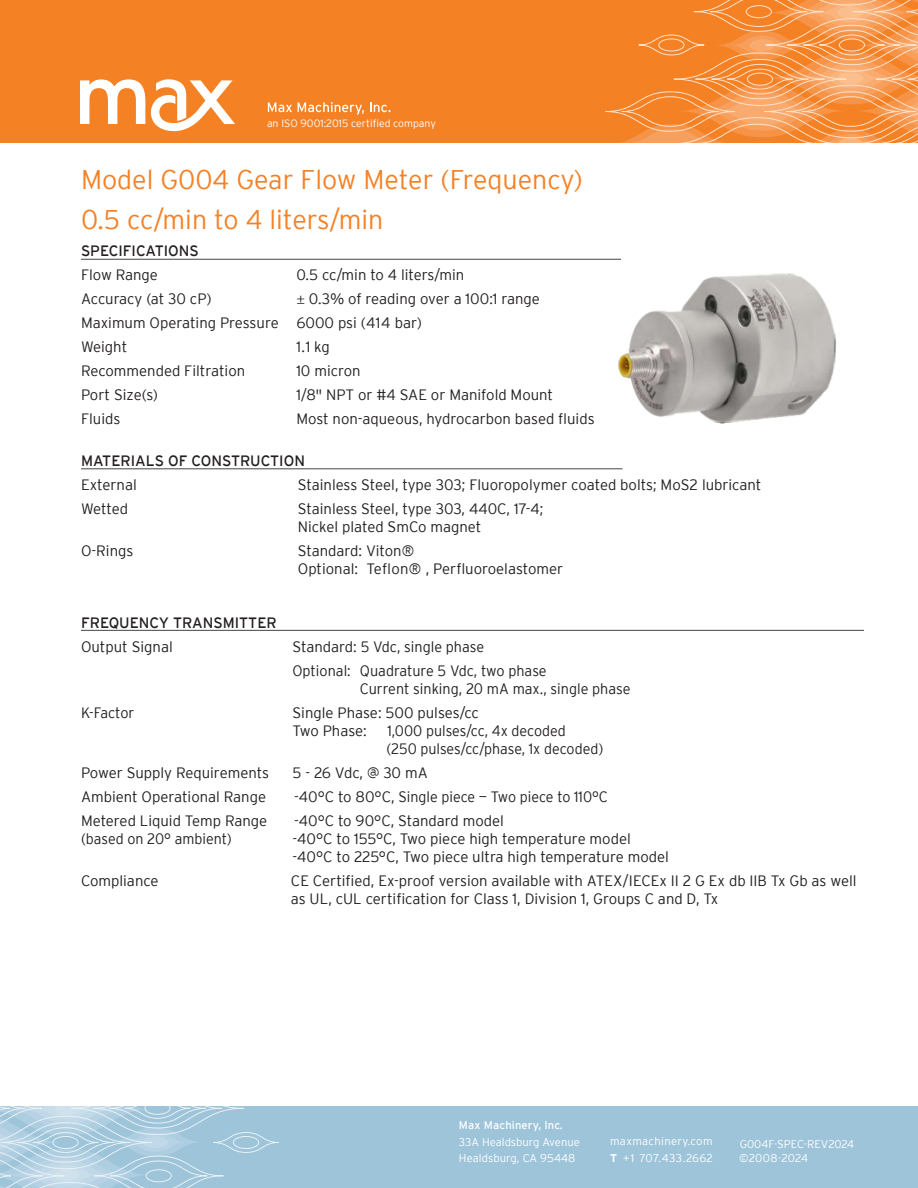
<style>
.page{position:relative;width:918px;height:1188px;background:#fff}
.page>*{position:absolute;margin:0;border:0;box-sizing:border-box;transform-origin:0 0}
.t1{font:300 27px/39.8px "Interstate";color:#f58125}
.t2{font:300 15px/18px "Interstate";color:#231f20}
.t3{font:300 15px/18px "Interstate";color:#231f20;scale:.95 1}
.t4{font:15px "Interstate";color:#231f20}
.t5{font:300 15px "Interstate";color:#231f20;scale:.96 1}
.t6{font:300 11.25px/16.5px "Interstate";color:#fff}
.t7{font:300 11.25px/16.5px "Interstate";letter-spacing:.03em;color:#fff}
.t8{font:11.25px "Interstate";letter-spacing:.01em;color:#fff}
.t9{font:300 10.5px "Interstate";color:#fff}
.s1{font-family:"Minion Pro";font-weight:400}
.s2{font-weight:700}
</style>
<div class="page">
<hr style="left:81px;top:259px;width:540px;height:1px;background:#57585a">
<hr style="left:81px;top:468px;width:542px;height:1px;background:#57585a">
<hr style="left:81px;top:630px;width:783px;height:1px;background:#57585a">
<img style="left:615px;top:258px;width:221px;height:166px">
<div style="left:0;top:1107px;width:918px;height:81px;background:#9ec4da"></div>
<div style="left:213px;top:1132px;width:66px;height:21px;border:1px solid #e8f1f6;border-radius:50%"></div>
<div style="left:233px;top:1136px;width:26px;height:13px;border:1px solid #e8f1f6;border-radius:50%"></div>
<svg style="left:0;top:1107px;width:244px;height:81px"></svg>
<div style="left:0;top:0;width:918px;height:143px;background:#f58125"></div>
<svg style="left:607px;top:0;width:311px;height:143px"></svg>
<svg style="left:268px;top:102px;width:24px;height:10px"></svg>
<svg style="left:298px;top:102px;width:66px;height:13px"></svg>
<svg style="left:370px;top:102px;width:21px;height:10px"></svg>
<svg style="left:80px;top:79px;width:155px;height:52px"></svg>
<p class="t9" style="left:267px;top:119px;width:170px">an ISO 9001:2015 certified company</p>
<h1 class="t1" style="left:81px;top:161px;width:503px">Model G004 Gear Flow Meter (Frequency)<br>0.5 cc/min to 4 liters/min</h1>
<p class="t4" style="left:81px;top:246px;width:119px">SPECIFICATIONS</p>
<p class="t2" style="left:81px;top:267px;width:79px">Flow Range</p>
<p class="t2" style="left:296px;top:267px;width:170px">0.5 cc/min to 4 liters/min</p>
<p class="t2" style="left:81px;top:291px;width:132px">Accuracy (at 30 cP)</p>
<p class="t2" style="left:81px;top:288px;width:460px;line-height:24px;text-indent:215px"><span class="s1">±</span> 0.3% of reading over a 100:1 range<br>Maximum Operating Pressure 6000 psi (414 bar)<br>Weight</p>
<p class="t2" style="left:296px;top:339px;width:35px">1.1 kg</p>
<p class="t2" style="left:81px;top:363px;width:166px">Recommended Filtration</p>
<p class="t2" style="left:296px;top:363px;width:66px">10 micron</p>
<p class="t2" style="left:81px;top:387px;width:79px">Port Size(s)</p>
<p class="t2" style="left:296px;top:387px;width:258px">1/8" NPT or #4 SAE or Manifold Mount</p>
<p class="t2" style="left:81px;top:410px;width:41px">Fluids</p>
<p class="t2" style="left:296px;top:410px;width:300px">Most non-aqueous, hydrocarbon based fluids</p>
<p class="t4" style="left:81px;top:455px;width:225px">MATERIALS OF CONSTRUCTION</p>
<p class="t2" style="left:81px;top:476px;width:57px">External</p>
<p class="t2" style="left:298px;top:476px;width:465px">Stainless Steel, type 303; Fluoropolymer coated bolts; MoS2 lubricant</p>
<p class="t2" style="left:81px;top:500px;width:49px">Wetted</p>
<p class="t2" style="left:298px;top:500px;width:247px">Stainless Steel, type 303, 440C, 17-4;<br>Nickel plated SmCo magnet</p>
<p class="t2" style="left:81px;top:542px;width:54px">O-Rings</p>
<p class="t2" style="left:298px;top:542px;width:267px">Standard: Viton®<br>Optional: Teflon® , Perfluoroelastomer</p>
<p class="t4" style="left:81px;top:617px;width:197px">FREQUENCY TRANSMITTER</p>
<p class="t2" style="left:81px;top:638px;width:93px">Output Signal</p>
<p class="t2" style="left:293px;top:635px;width:256px;line-height:24px">Standard: 5 Vdc, single phase<br>Optional: Quadrature 5 Vdc, two phase</p>
<p class="t5" style="left:360px;top:682px;width:284px">Current sinking, 20 mA max., single phase</p>
<p class="t5" style="left:81px;top:706px;width:57px">K-Factor</p>
<p class="t2" style="left:292px;top:704px;width:188px">Single Phase: 500 pulses/cc<br>Two Phase:</p>
<p class="t3" style="left:386px;top:722px;width:230px">1,000 pulses/cc, 4x decoded<br>(250 pulses/cc/phase, 1x decoded)</p>
<p class="t2" style="left:81px;top:764px;width:190px">Power Supply Requirements</p>
<p class="t2" style="left:293px;top:764px;width:137px">5 - 26 Vdc, @ 30 mA</p>
<p class="t2" style="left:81px;top:788px;width:187px">Ambient Operational Range</p>
<p class="t2" style="left:294px;top:788px;width:315px">-40°C to 80°C, Single piece — Two piece to 110°C</p>
<p class="t2" style="left:81px;top:812px;width:188px">Metered Liquid Temp Range</p>
<p class="t2" style="left:294px;top:812px;width:212px">-40°C to 90°C, Standard model</p>
<p class="t3" style="left:81px;top:830px;width:160px">(based on 20° ambient)</p>
<p class="t2" style="left:292px;top:830px;width:378px">-40°C to 155°C, Two piece high temperature model -40°C to 225°C, Two piece ultra high temperature model</p>
<p class="t2" style="left:81px;top:871px;width:79px">Compliance</p>
<p class="t2" style="left:291px;top:871px;width:567px">CE Certified, Ex-proof version available with ATEX/IECEx II 2 G Ex db IIB Tx Gb as well as UL, cUL certification for Class 1, Division 1, Groups C and D, Tx</p>
<p class="t8" style="left:459px;top:1121px;width:105px">Max Machinery, Inc.</p>
<p class="t6" style="left:459px;top:1135px;width:122px">33A Healdsburg Avenue<br>Healdsburg, CA 95448</p>
<p class="t7" style="left:610px;top:1134px;width:104px">maxmachinery.com<br><span class="s2">T</span> +1 707.433.2662</p>
<p class="t6" style="left:740px;top:1137px;width:116px">G004F-SPEC-REV2024</p>
<p class="t6" style="left:739px;top:1151px;width:71px">©2008-2024</p>
</div>
